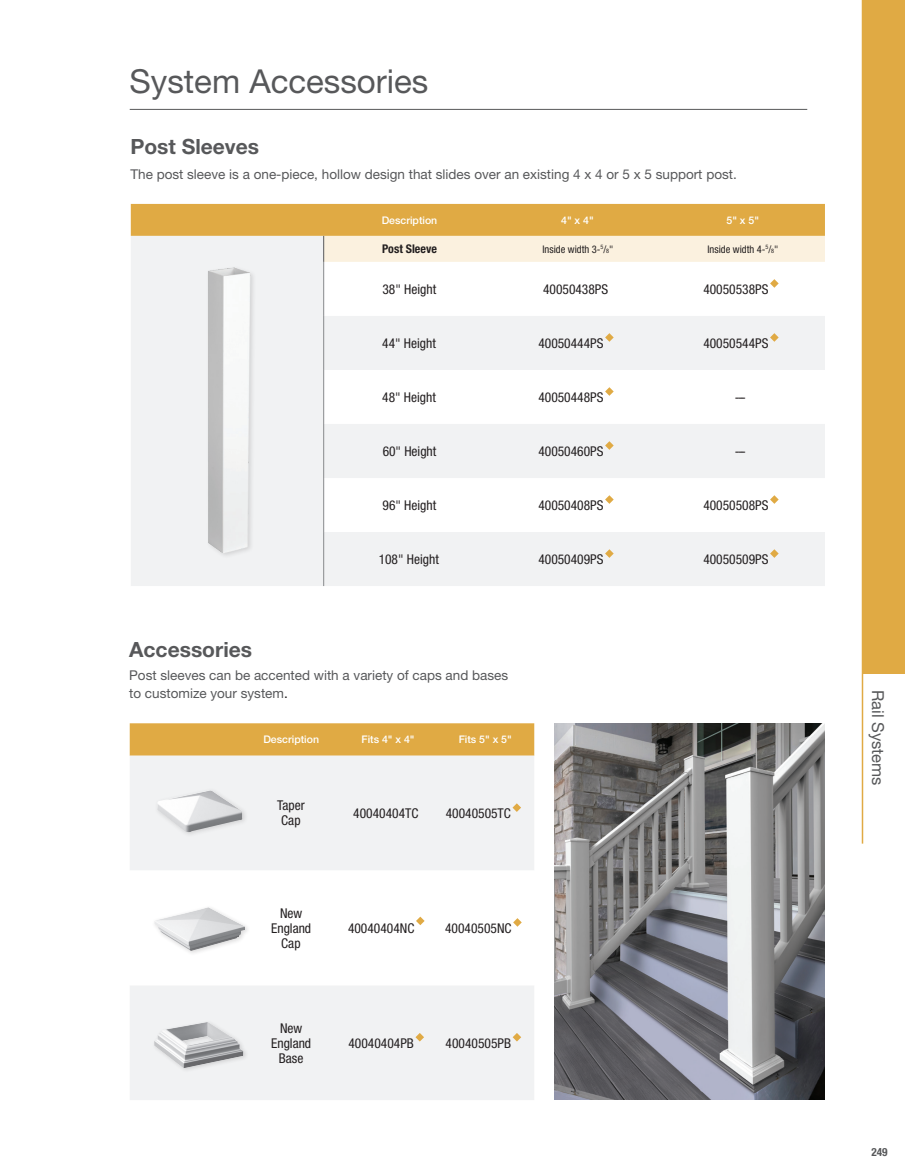
<style>
.page{position:relative;width:905px;height:1175px;background:#fff}
.page>*{position:absolute;margin:0;border:0;box-sizing:border-box;transform-origin:0 0}
.Page_Header_STYLE_2{font:33px "Helvetica Neue LT Std";color:#57585a}
.Bullet_List{font:700 21px "Helvetica Neue LT Std";color:#57585a}
.t1{font:16.5px "Helvetica Neue LT Std";color:#57585a}
.t2{font:condensed 13.5px "Helvetica Neue LT Std";color:#231f20}
.Bullet_List-2{font:13.5px/18px "Helvetica Neue LT Std";color:#57585a}
.t3{font:700 condensed 12px "Helvetica Neue LT Std";color:#231f20}
.t4{font:700 condensed 11.25px "Helvetica Neue LT Std";color:#57585a}
.t5{font:500 10.5px "Helvetica Neue LT Std";color:#fff}
.t6{font:condensed 10.5px "Helvetica Neue LT Std";color:#231f20}
.s1{font-size:6.15px}
.s2{color:#231f20}
</style>
<div class="page">
<div style="left:863px;top:0;width:41px;height:674px;background:#e0aa44"></div>
<hr style="left:861px;top:0;width:2px;height:843px;background:#e0aa44">
<div style="left:130px;top:723px;width:404px;height:32px;background:#e0aa44"></div>
<div style="left:130px;top:755px;width:404px;height:345px;background:#f1f2f3"></div>
<svg style="left:130px;top:870px;width:404px;height:115px"></svg>
<svg style="left:512px;top:803px;width:9px;height:9px"></svg>
<svg style="left:416px;top:916px;width:8px;height:9px"></svg>
<svg style="left:513px;top:918px;width:8px;height:8px"></svg>
<svg style="left:415px;top:1033px;width:9px;height:8px"></svg>
<svg style="left:512px;top:1033px;width:9px;height:8px"></svg>
<div style="left:131px;top:262px;width:694px;height:324px;background:#f1f2f3"></div>
<svg style="left:324px;top:262px;width:501px;height:270px"></svg>
<svg style="left:131px;top:204px;width:694px;height:58px;background:#eac98b"></svg>
<hr style="left:323px;top:262px;width:1px;height:54px;background:#87898c">
<hr style="left:323px;top:370px;width:1px;height:54px;background:#87898c">
<hr style="left:323px;top:478px;width:1px;height:54px;background:#87898c">
<hr style="left:323px;top:316px;width:1px;height:54px;background:#87898c">
<hr style="left:323px;top:424px;width:1px;height:54px;background:#87898c">
<hr style="left:323px;top:532px;width:1px;height:54px;background:#87898c">
<svg style="left:770px;top:279px;width:8px;height:9px"></svg>
<svg style="left:605px;top:333px;width:8px;height:9px"></svg>
<svg style="left:770px;top:333px;width:8px;height:9px"></svg>
<svg style="left:605px;top:387px;width:8px;height:9px"></svg>
<svg style="left:605px;top:441px;width:8px;height:9px"></svg>
<svg style="left:605px;top:495px;width:8px;height:9px"></svg>
<svg style="left:770px;top:495px;width:8px;height:9px"></svg>
<svg style="left:605px;top:549px;width:8px;height:9px"></svg>
<svg style="left:770px;top:549px;width:8px;height:9px"></svg>
<img style="left:190px;top:255px;width:75px;height:311px">
<div style="left:154px;top:787px;width:94px;height:51px;background:#f1f2f3"></div>
<img style="left:157px;top:790px;width:85px;height:42px">
<div style="left:152px;top:904px;width:98px;height:52px;background:#fff"></div>
<img style="left:154px;top:907px;width:91px;height:44px">
<div style="left:152px;top:1019px;width:97px;height:54px;background:#f1f2f3"></div>
<img style="left:154px;top:1022px;width:89px;height:46px">
<hr style="left:130px;top:109px;width:677px;height:1px;background:#57585a">
<img style="left:554px;top:723px;width:271px;height:376px">
<p class="Page_Header_STYLE_2" style="left:129px;top:61px;width:300px">System Accessories</p>
<p class="Bullet_List" style="left:130px;top:134px;width:130px">Post Sleeves</p>
<p class="Bullet_List-2" style="left:130px;top:164px;width:608px">The post sleeve is a one-piece, hollow design that slides over an existing 4 x 4 or 5 x 5 support post.</p>
<p class="t5" style="left:381px;top:214px;width:57px">Description</p>
<p class="t5" style="left:561px;top:214px;width:34px">4" x 4"</p>
<p class="t5" style="left:726px;top:214px;width:34px">5" x 5"</p>
<p class="t3" style="left:382px;top:242px;width:56px">Post Sleeve</p>
<p class="t6" style="left:542px;top:243px;width:72px">Inside width 3-<sup>5</sup>/<span class="s1">8</span>"</p>
<p class="t6" style="left:707px;top:243px;width:72px">Inside width 4-<sup>5</sup>/<span class="s1">8</span>"</p>
<p class="t2" style="left:382px;top:281px;width:55px">38" Height</p>
<p class="t2" style="left:543px;top:281px;width:67px">40050438PS</p>
<p class="t2" style="left:703px;top:281px;width:67px">40050538PS</p>
<p class="t2" style="left:382px;top:335px;width:55px">44" Height</p>
<p class="t2" style="left:538px;top:335px;width:67px">40050444PS</p>
<p class="t2" style="left:703px;top:335px;width:67px">40050544PS</p>
<p class="t2" style="left:382px;top:389px;width:55px">48" Height</p>
<p class="t2" style="left:538px;top:389px;width:67px">40050448PS</p>
<p class="t2" style="left:735px;top:389px;width:13px">---</p>
<p class="t2" style="left:382px;top:443px;width:55px">60" Height</p>
<p class="t2" style="left:538px;top:443px;width:67px">40050460PS</p>
<p class="t2" style="left:735px;top:443px;width:13px">---</p>
<p class="t2" style="left:382px;top:497px;width:55px">96" Height</p>
<p class="t2" style="left:538px;top:497px;width:67px">40050408PS</p>
<p class="t2" style="left:703px;top:497px;width:67px">40050508PS</p>
<p class="t2" style="left:378px;top:551px;width:62px">108" Height</p>
<p class="t2" style="left:538px;top:551px;width:67px">40050409PS</p>
<p class="t2" style="left:703px;top:551px;width:67px">40050509PS</p>
<p class="Bullet_List" style="left:129px;top:636px;width:124px">Accessories</p>
<p class="Bullet_List-2" style="left:129px;top:666px;width:380px">Post sleeves can be accented with a variety of caps and bases to customize your system<span class="s2">.</span></p>
<p class="t5" style="left:263px;top:733px;width:57px">Description</p>
<p class="t5" style="left:361px;top:733px;width:55px">Fits 4" x 4"</p>
<p class="t5" style="left:458px;top:733px;width:55px">Fits 5" x 5"</p>
<p class="t2" style="left:277px;top:798px;width:29px">Taper</p>
<p class="t2" style="left:281px;top:813px;width:21px">Cap</p>
<p class="t2" style="left:280px;top:905px;width:24px">New</p>
<p class="t2" style="left:271px;top:920px;width:42px">England</p>
<p class="t2" style="left:281px;top:935px;width:21px">Cap</p>
<p class="t2" style="left:280px;top:1020px;width:24px">New</p>
<p class="t2" style="left:271px;top:1035px;width:42px">England</p>
<p class="t2" style="left:279px;top:1050px;width:26px">Base</p>
<p class="t2" style="left:353px;top:805px;width:67px">40040404TC</p>
<p class="t2" style="left:446px;top:805px;width:67px">40040505TC</p>
<p class="t2" style="left:348px;top:920px;width:68px">40040404NC</p>
<p class="t2" style="left:445px;top:920px;width:68px">40040505NC</p>
<p class="t2" style="left:348px;top:1035px;width:67px">40040404PB</p>
<p class="t2" style="left:445px;top:1035px;width:67px">40040505PB</p>
<p class="t1" style="left:887px;top:690px;width:97px;rotate:90deg">Rail Systems</p>
<p class="t4" style="left:871px;top:1144px;width:18px">249</p>
</div>
